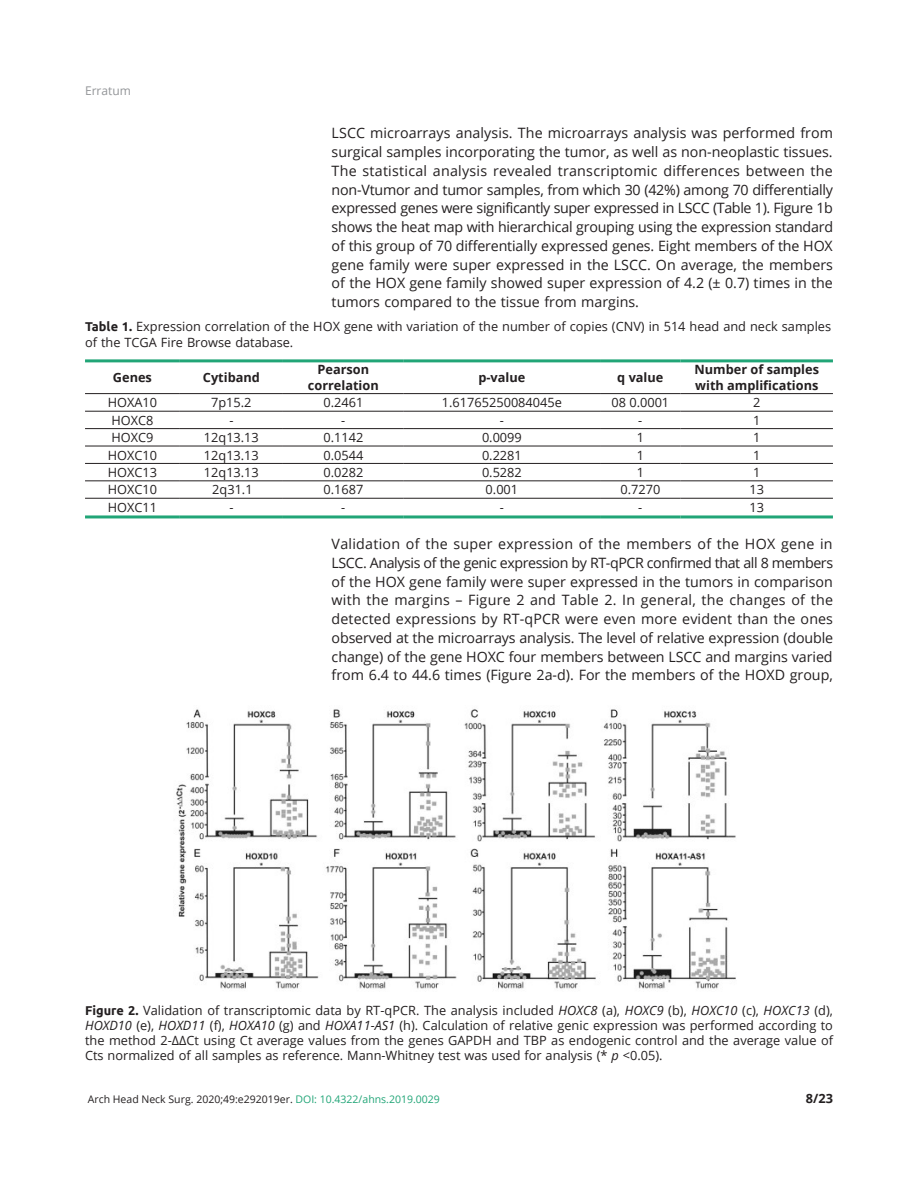
<style>
.page{position:relative;width:918px;height:1188px;background:#fff}
.page>*{position:absolute;margin:0;border:0;box-sizing:border-box;transform-origin:0 0}
.Paragraph{font:14.25px/18.8px "Open Sans";color:#231f20;text-align:justify}
.FigureCaption{font:12.75px/15.3px "Open Sans";color:#231f20;text-align:justify}
.TableBody{font:12.75px "Open Sans";color:#231f20}
.TableTitle{font:12.75px/15.3px "Open Sans";color:#231f20}
.TableHead{font:700 12.75px/15.3px "Open Sans";color:#231f20;text-align:center}
.t1{font:12px "Open Sans";color:#939598}
.t2{font:10.5px "Open Sans";color:#231f20}
.s1{font-family:"Ubuntu";font-weight:700}
.s2{font-style:italic}
.s3{color:#21a577}
</style>
<div class="page">
<hr style="left:85px;top:359px;width:95px;height:3px;background:#21a577">
<hr style="left:180px;top:359px;width:103px;height:3px;background:#21a577">
<hr style="left:283px;top:359px;width:121px;height:3px;background:#21a577">
<hr style="left:404px;top:359px;width:196px;height:3px;background:#21a577">
<hr style="left:600px;top:359px;width:81px;height:3px;background:#21a577">
<hr style="left:681px;top:359px;width:152px;height:3px;background:#21a577">
<hr style="left:85px;top:515px;width:95px;height:3px;background:#21a577">
<hr style="left:180px;top:515px;width:103px;height:3px;background:#21a577">
<hr style="left:283px;top:515px;width:121px;height:3px;background:#21a577">
<hr style="left:404px;top:515px;width:196px;height:3px;background:#21a577">
<hr style="left:600px;top:515px;width:81px;height:3px;background:#21a577">
<hr style="left:681px;top:515px;width:152px;height:3px;background:#21a577">
<hr style="left:85px;top:393px;width:95px;height:1px;background:#231f20">
<hr style="left:180px;top:393px;width:103px;height:1px;background:#231f20">
<hr style="left:283px;top:393px;width:121px;height:1px;background:#231f20">
<hr style="left:404px;top:393px;width:196px;height:1px;background:#231f20">
<hr style="left:600px;top:393px;width:81px;height:1px;background:#231f20">
<hr style="left:681px;top:393px;width:152px;height:1px;background:#231f20">
<hr style="left:85px;top:411px;width:95px;height:1px;background:#231f20">
<hr style="left:180px;top:411px;width:103px;height:1px;background:#231f20">
<hr style="left:283px;top:411px;width:121px;height:1px;background:#231f20">
<hr style="left:404px;top:411px;width:196px;height:1px;background:#231f20">
<hr style="left:600px;top:411px;width:81px;height:1px;background:#231f20">
<hr style="left:681px;top:411px;width:152px;height:1px;background:#231f20">
<hr style="left:85px;top:428px;width:95px;height:1px;background:#231f20">
<hr style="left:180px;top:428px;width:103px;height:1px;background:#231f20">
<hr style="left:283px;top:428px;width:121px;height:1px;background:#231f20">
<hr style="left:404px;top:428px;width:196px;height:1px;background:#231f20">
<hr style="left:600px;top:428px;width:81px;height:1px;background:#231f20">
<hr style="left:681px;top:428px;width:152px;height:1px;background:#231f20">
<hr style="left:85px;top:446px;width:95px;height:1px;background:#231f20">
<hr style="left:180px;top:446px;width:103px;height:1px;background:#231f20">
<hr style="left:283px;top:446px;width:121px;height:1px;background:#231f20">
<hr style="left:404px;top:446px;width:196px;height:1px;background:#231f20">
<hr style="left:600px;top:446px;width:81px;height:1px;background:#231f20">
<hr style="left:681px;top:446px;width:152px;height:1px;background:#231f20">
<hr style="left:85px;top:463px;width:95px;height:1px;background:#231f20">
<hr style="left:180px;top:463px;width:103px;height:1px;background:#231f20">
<hr style="left:283px;top:463px;width:121px;height:1px;background:#231f20">
<hr style="left:404px;top:463px;width:196px;height:1px;background:#231f20">
<hr style="left:600px;top:463px;width:81px;height:1px;background:#231f20">
<hr style="left:681px;top:463px;width:152px;height:1px;background:#231f20">
<hr style="left:85px;top:481px;width:95px;height:1px;background:#231f20">
<hr style="left:180px;top:481px;width:103px;height:1px;background:#231f20">
<hr style="left:283px;top:481px;width:121px;height:1px;background:#231f20">
<hr style="left:404px;top:481px;width:196px;height:1px;background:#231f20">
<hr style="left:600px;top:481px;width:81px;height:1px;background:#231f20">
<hr style="left:681px;top:481px;width:152px;height:1px;background:#231f20">
<hr style="left:85px;top:498px;width:95px;height:1px;background:#231f20">
<hr style="left:180px;top:498px;width:103px;height:1px;background:#231f20">
<hr style="left:283px;top:498px;width:121px;height:1px;background:#231f20">
<hr style="left:404px;top:498px;width:196px;height:1px;background:#231f20">
<hr style="left:600px;top:498px;width:81px;height:1px;background:#231f20">
<hr style="left:681px;top:498px;width:152px;height:1px;background:#231f20">
<img style="left:176px;top:709px;width:560px;height:280px">
<p class="t1" style="left:85px;top:82px;width:47px">Erratum</p>
<p class="Paragraph" style="left:332px;top:124px;width:503px">LSCC microarrays analysis. The microarrays analysis was performed from surgical samples incorporating the tumor, as well as non-neoplastic tissues.<br>The statistical analysis revealed transcriptomic differences between the non-Vtumor and tumor samples, from which 30 (42%) among 70 differentially expressed genes were significantly super expressed in LSCC (Table 1). Figure 1b shows the heat map with hierarchical grouping using the expression standard of this group of 70 differentially expressed genes. Eight members of the HOX gene family were super expressed in the LSCC. On average, the members of the HOX gene family showed super expression of 4.2 (± 0.7) times in the tumors compared to the tissue from margins.</p>
<p class="TableTitle" style="left:85px;top:319px;width:748px"><span class="s1">Table 1.</span> Expression correlation of the HOX gene with variation of the number of copies (CNV) in 514 head and neck samples of the TCGA Fire Browse database.</p>
<p class="TableHead" style="left:113px;top:370px;width:41px">Genes</p>
<p class="TableHead" style="left:203px;top:370px;width:59px">Cytiband</p>
<p class="TableHead" style="left:308px;top:362px;width:72px">Pearson correlation</p>
<p class="TableHead" style="left:478px;top:370px;width:48px">p-value</p>
<p class="TableHead" style="left:617px;top:370px;width:48px">q value</p>
<p class="TableHead" style="left:695px;top:362px;width:126px;text-align:left">Number of samples with amplifications</p>
<p class="TableBody" style="left:108px;top:394px;width:51px">HOXA10</p>
<p class="TableBody" style="left:211px;top:394px;width:42px">7p15.2</p>
<p class="TableBody" style="left:323px;top:394px;width:41px">0.2461</p>
<p class="TableBody" style="left:442px;top:394px;width:121px">1.61765250084045e</p>
<p class="TableBody" style="left:612px;top:394px;width:59px">08 0.0001</p>
<p class="TableBody" style="left:753px;top:394px;width:9px">2</p>
<p class="TableBody" style="left:111px;top:411px;width:44px">HOXC8</p>
<p class="TableBody" style="left:229px;top:411px;width:6px">-</p>
<p class="TableBody" style="left:341px;top:411px;width:6px">-</p>
<p class="TableBody" style="left:500px;top:411px;width:6px">-</p>
<p class="TableBody" style="left:638px;top:411px;width:6px">-</p>
<p class="TableBody" style="left:753px;top:411px;width:9px">1</p>
<p class="TableBody" style="left:111px;top:429px;width:44px">HOXC9</p>
<p class="TableBody" style="left:204px;top:429px;width:56px">12q13.13</p>
<p class="TableBody" style="left:323px;top:429px;width:41px">0.1142</p>
<p class="TableBody" style="left:482px;top:429px;width:41px">0.0099</p>
<p class="TableBody" style="left:637px;top:429px;width:9px">1</p>
<p class="TableBody" style="left:753px;top:429px;width:9px">1</p>
<p class="TableBody" style="left:108px;top:446px;width:51px">HOXC10</p>
<p class="TableBody" style="left:204px;top:446px;width:56px">12q13.13</p>
<p class="TableBody" style="left:323px;top:446px;width:41px">0.0544</p>
<p class="TableBody" style="left:482px;top:446px;width:41px">0.2281</p>
<p class="TableBody" style="left:637px;top:446px;width:9px">1</p>
<p class="TableBody" style="left:753px;top:446px;width:9px">1</p>
<p class="TableBody" style="left:108px;top:464px;width:51px">HOXC13</p>
<p class="TableBody" style="left:204px;top:464px;width:56px">12q13.13</p>
<p class="TableBody" style="left:323px;top:464px;width:41px">0.0282</p>
<p class="TableBody" style="left:482px;top:464px;width:41px">0.5282</p>
<p class="TableBody" style="left:637px;top:464px;width:9px">1</p>
<p class="TableBody" style="left:753px;top:464px;width:9px">1</p>
<p class="TableBody" style="left:108px;top:481px;width:51px">HOXC10</p>
<p class="TableBody" style="left:212px;top:481px;width:42px">2q31.1</p>
<p class="TableBody" style="left:323px;top:481px;width:41px">0.1687</p>
<p class="TableBody" style="left:486px;top:481px;width:34px">0.001</p>
<p class="TableBody" style="left:620px;top:481px;width:41px">0.7270</p>
<p class="TableBody" style="left:750px;top:481px;width:16px">13</p>
<p class="TableBody" style="left:108px;top:498px;width:51px">HOXC11</p>
<p class="TableBody" style="left:229px;top:498px;width:6px">-</p>
<p class="TableBody" style="left:341px;top:498px;width:6px">-</p>
<p class="TableBody" style="left:500px;top:498px;width:6px">-</p>
<p class="TableBody" style="left:638px;top:498px;width:6px">-</p>
<p class="TableBody" style="left:750px;top:498px;width:16px">13</p>
<p class="Paragraph" style="left:332px;top:534px;width:503px">Validation of the super expression of the members of the HOX gene in LSCC. Analysis of the genic expression by RT-qPCR confirmed that all 8 members of the HOX gene family were super expressed in the tumors in comparison with the margins – Figure 2 and Table 2. In general, the changes of the detected expressions by RT-qPCR were even more evident than the ones observed at the microarrays analysis. The level of relative expression (double change) of the gene HOXC four members between LSCC and margins varied from 6.4 to 44.6 times (Figure 2a-d). For the members of the HOXD group,</p>
<p class="FigureCaption" style="left:85px;top:1002px;width:750px"><span class="s1">Figure 2.</span> Validation of transcriptomic data by RT-qPCR. The analysis included <span class="s2">HOXC8</span> (a), <span class="s2">HOXC9</span> (b), <span class="s2">HOXC10</span> (c), <span class="s2">HOXC13</span> (d), <span class="s2">HOXD10</span> (e), <span class="s2">HOXD11</span> (f), <span class="s2">HOXA10</span> (g) and <span class="s2">HOXA11-AS1</span> (h). Calculation of relative genic expression was performed according to the method 2-ΔΔCt using Ct average values from the genes GAPDH and TBP as endogenic control and the average value of Cts normalized of all samples as reference. Mann-Whitney test was used for analysis (* <span class="s2">p</span> &lt;0.05).</p>
<p class="t2" style="left:88px;top:1092px;width:354px">Arch Head Neck Surg. 2020;49:e292019er. <span class="s3">DOI: 10.4322/ahns.2019.0029</span></p>
<p class="TableHead" style="left:806px;top:1090px;width:29px">8/23</p>
</div>
